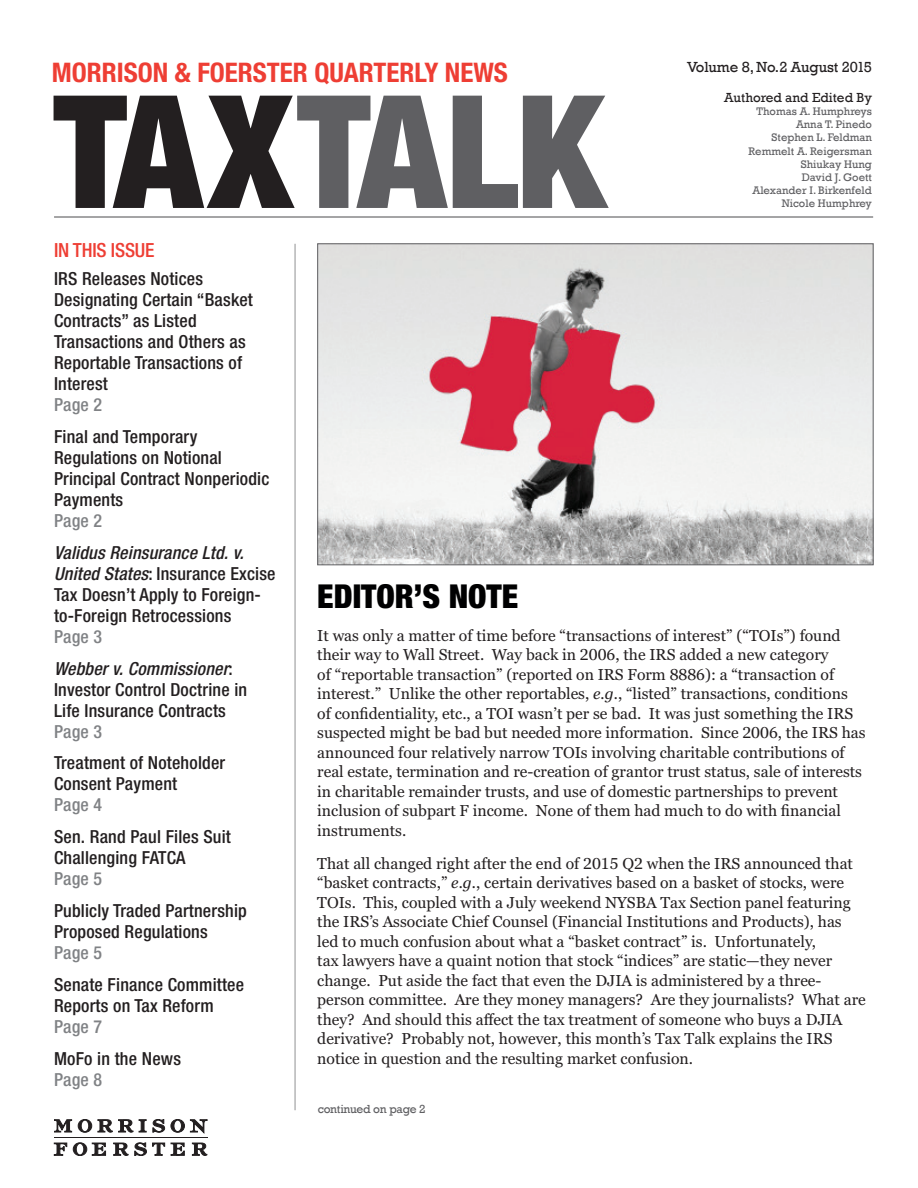
<style>
.page{position:relative;width:918px;height:1188px;background:#fff}
.page>*{position:absolute;margin:0;border:0;box-sizing:border-box;transform-origin:0 0}
.t1{font:900 condensed 157.35px "Helvetica Neue LT Std";letter-spacing:-.005em;color:#5f5f62}
.t2{font:900 condensed 33px "Helvetica Neue LT Std";color:#000001}
.t3{font:700 condensed 27px "Helvetica Neue LT Std";color:#ee3e34}
.t4{font:500 condensed 19.5px "Helvetica Neue LT Std";letter-spacing:-.01em;color:#ee3e34}
.t5{font:500 condensed 18px/21px "Helvetica Neue LT Std";letter-spacing:.01em;color:#231f20}
.t6{font:500 condensed 18px "Helvetica Neue LT Std";letter-spacing:.01em;color:#808285}
.t7{font:italic 500 condensed 18px/31.8px "Helvetica Neue LT Std";letter-spacing:.01em;color:#231f20}
.t8{font:15.75px/19.5px "Georgia Pro";color:#231f20}
.t9{font:15px "Rockwell";letter-spacing:-.01em;color:#231f20}
.t10{font:13.5px "Rockwell";color:#231f20}
.t11{font:12px "Rockwell";letter-spacing:-.02em;color:#5f5f62}
.t12{font:11.25px/13.2px "Rockwell";color:#5f5f62;text-align:right}
.s1{color:#231f20}
.s2{font-style:italic}
.s3{font-style:normal;color:#808285}
.s4{font-style:normal}
</style>
<div class="page">
<hr style="left:54px;top:1137px;width:153px;height:1px;background:#231f20">
<svg style="left:54px;top:1119px;width:18px;height:13px"></svg>
<svg style="left:78px;top:1119px;width:14px;height:14px"></svg>
<svg style="left:98px;top:1119px;width:35px;height:13px"></svg>
<svg style="left:139px;top:1119px;width:7px;height:13px"></svg>
<svg style="left:153px;top:1119px;width:12px;height:14px"></svg>
<svg style="left:171px;top:1119px;width:36px;height:14px"></svg>
<svg style="left:54px;top:1143px;width:13px;height:13px"></svg>
<svg style="left:73px;top:1143px;width:33px;height:13px"></svg>
<svg style="left:113px;top:1143px;width:15px;height:13px"></svg>
<svg style="left:134px;top:1143px;width:31px;height:13px"></svg>
<svg style="left:171px;top:1143px;width:14px;height:13px"></svg>
<svg style="left:192px;top:1143px;width:15px;height:13px"></svg>
<img style="left:319px;top:245px;width:553px;height:318px">
<hr style="left:294px;top:244px;width:2px;height:866px;background:#b5b6b7">
<hr style="left:54px;top:216px;width:819px;height:2px;background:#5f5f62">
<h3 class="t3" style="left:52px;top:56px;width:458px">MORRISON &amp; FOERSTER QUARTERLY NEWS</h3>
<h1 class="t1" style="left:54px;top:55px;width:552px"><span class="s1">TAX</span>TALK</h1>
<p class="t9" style="left:687px;top:58px;width:186px">Volume 8, No.2 August 2015</p>
<p class="t10" style="left:724px;top:90px;width:149px">Authored and Edited By</p>
<p class="t12" style="left:748px;top:105px;width:125px">Thomas A. Humphreys<br>Anna T. Pinedo<br>Stephen L. Feldman<br>Remmelt A. Reigersman<br>Shiukay Hung<br>David J. Goett<br>Alexander I. Birkenfeld<br>Nicole Humphrey</p>
<p class="t4" style="left:54px;top:239px;width:102px">IN THIS ISSUE</p>
<p class="t5" style="left:54px;top:268px;width:200px">IRS Releases Notices<br>Designating Certain “Basket<br>Contracts” as Listed<br>Transactions and Others as<br>Reportable Transactions of<br>Interest</p>
<p class="t6" style="left:54px;top:394px;width:50px">Page 2</p>
<p class="t5" style="left:54px;top:426px;width:217px">Final and Temporary<br>Regulations on Notional<br>Principal Contract Nonperiodic<br>Payments</p>
<p class="t6" style="left:54px;top:510px;width:50px">Page 2</p>
<p class="t5" style="left:54px;top:542px;width:223px"><span class="s2">Validus Reinsurance Ltd. v.<br>United States</span>: Insurance Excise<br>Tax Doesn’t Apply to Foreign&shy;to-Foreign Retrocessions</p>
<p class="t7" style="left:54px;top:621px;width:180px"><span class="s3">Page 3<br></span>Webber v. Commissioner<span class="s4">:</span></p>
<p class="t5" style="left:54px;top:678px;width:195px">Investor Control Doctrine in<br>Life Insurance Contracts</p>
<p class="t6" style="left:54px;top:720px;width:50px">Page 3</p>
<p class="t5" style="left:54px;top:752px;width:173px">Treatment of Noteholder<br>Consent Payment</p>
<p class="t6" style="left:54px;top:794px;width:50px">Page 4</p>
<p class="t5" style="left:54px;top:826px;width:178px">Sen. Rand Paul Files Suit<br>Challenging FATCA</p>
<p class="t6" style="left:54px;top:868px;width:50px">Page 5</p>
<p class="t5" style="left:54px;top:900px;width:194px">Publicly Traded Partnership<br>Proposed Regulations</p>
<p class="t6" style="left:54px;top:942px;width:50px">Page 5</p>
<p class="t5" style="left:54px;top:974px;width:192px">Senate Finance Committee<br>Reports on Tax Reform</p>
<p class="t6" style="left:54px;top:1016px;width:50px">Page 7</p>
<p class="t5" style="left:54px;top:1048px;width:128px">MoFo in the News</p>
<p class="t6" style="left:54px;top:1069px;width:50px">Page 8</p>
<h2 class="t2" style="left:317px;top:576px;width:203px">EDITOR’S NOTE</h2>
<p class="t8" style="left:317px;top:626px;width:550px">It was only a matter of time before “transactions of interest” (“TOIs”) found their way to Wall Street. Way back in 2006, the IRS added a new category<br>of “reportable transaction” (reported on IRS Form 8886): a “transaction of interest.” Unlike the other reportables, <span class="s2">e.g.</span>, “listed” transactions, conditions<br>of confidentiality, etc., a TOI wasn’t per se bad. It was just something the IRS suspected might be bad but needed more information. Since 2006, the IRS has announced four relatively narrow TOIs involving charitable contributions of real estate, termination and re-creation of grantor trust status, sale of interests in charitable remainder trusts, and use of domestic partnerships to prevent inclusion of subpart F income. None of them had much to do with financial instruments.</p>
<p class="t8" style="left:317px;top:854px;width:550px">That all changed right after the end of 2015 Q2 when the IRS announced that “basket contracts,” <span class="s2">e.g.</span>, certain derivatives based on a basket of stocks, were TOIs. This, coupled with a July weekend NYSBA Tax Section panel featuring the IRS’s Associate Chief Counsel (Financial Institutions and Products), has led to much confusion about what a “basket contract” is. Unfortunately,<br>tax lawyers have a quaint notion that stock “indices” are static—they never change. Put aside the fact that even the DJIA is administered by a three&shy;person committee. Are they money managers? Are they journalists? What are they? And should this affect the tax treatment of someone who buys a DJIA derivative? Probably not, however, this month’s Tax Talk explains the IRS notice in question and the resulting market confusion.</p>
<p class="t11" style="left:318px;top:1102px;width:109px">continued on page 2</p>
</div>
